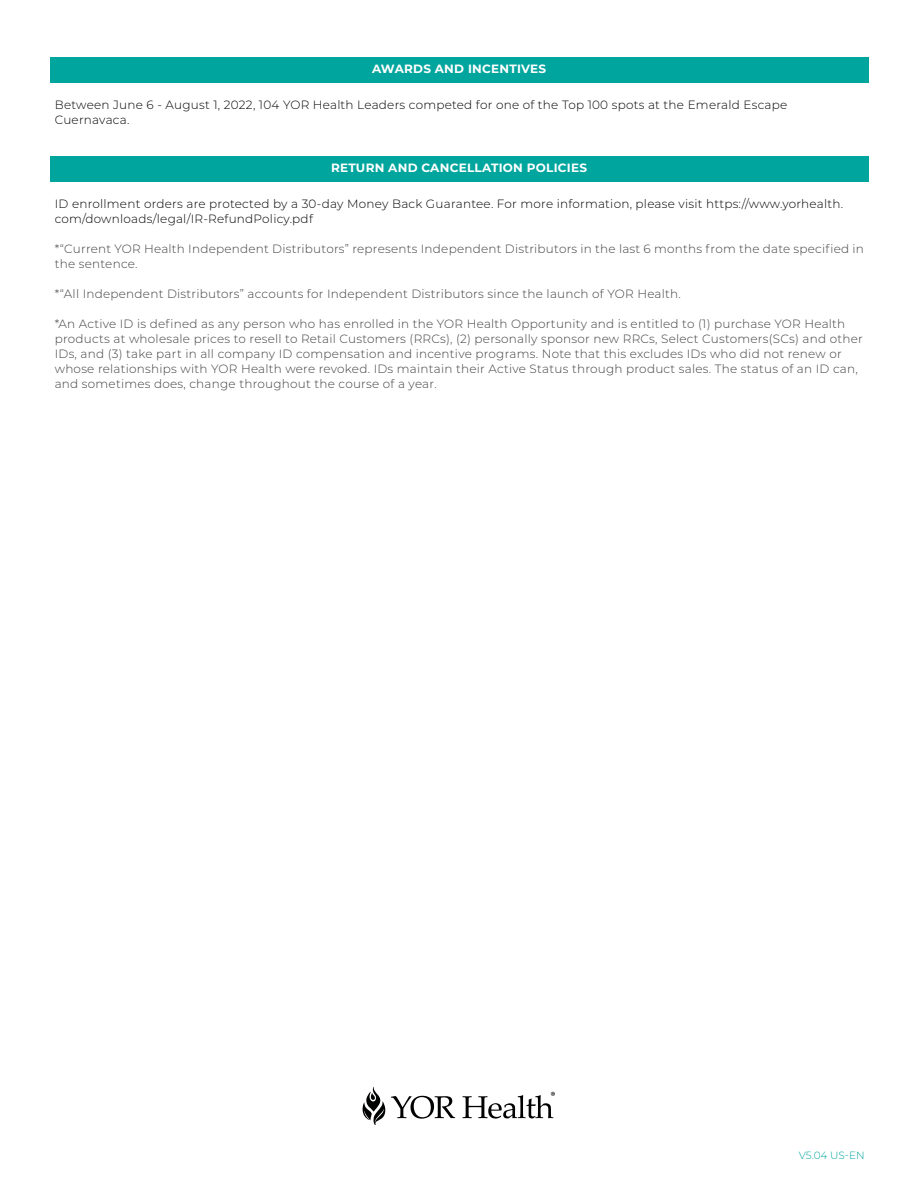
<style>
.page{position:relative;width:918px;height:1188px;background:#fff}
.page>*{position:absolute;margin:0;border:0;box-sizing:border-box;transform-origin:0 0}
.t1{font:300 12px/15px "Montserrat";letter-spacing:.02em;color:#414042}
.t2{font:300 12px/15px "Montserrat";letter-spacing:.02em;color:#000}
.t3{font:700 12px "Montserrat";letter-spacing:.02em;color:#fff}
.t4{font:300 10.5px "Montserrat";color:#00a59e}
</style>
<div class="page">
<svg style="left:463px;top:1092px;width:92px;height:27px"></svg>
<svg style="left:362px;top:1087px;width:93px;height:38px"></svg>
<div style="left:50px;top:57px;width:818px;height:25px;background:#00a59e"></div>
<div style="left:50px;top:156px;width:818px;height:25px;background:#00a59e"></div>
<p class="t3" style="left:372px;top:60px;width:176px">AWARDS AND INCENTIVES</p>
<p class="t2" style="left:55px;top:97px;width:734px">Between June 6 - August 1, 2022, 104 YOR Health Leaders competed for one of the Top 100 spots at the Emerald Escape<br>Cuernavaca.</p>
<p class="t3" style="left:331px;top:159px;width:257px">RETURN AND CANCELLATION POLICIES</p>
<p class="t2" style="left:55px;top:196px;width:790px">ID enrollment orders are protected by a 30-day Money Back Guarantee. For more information, please visit https://www.yorhealth. com/downloads/legal/IR-RefundPolicy.pdf</p>
<p class="t1" style="left:55px;top:241px;width:811px">*“Current YOR Health Independent Distributors” represents Independent Distributors in the last 6 months from the date specified in the sentence.</p>
<p class="t1" style="left:55px;top:286px;width:628px">*“All Independent Distributors” accounts for Independent Distributors since the launch of YOR Health.</p>
<p class="t1" style="left:55px;top:316px;width:810px">*An Active ID is defined as any person who has enrolled in the YOR Health Opportunity and is entitled to (1) purchase YOR Health products at wholesale prices to resell to Retail Customers (RRCs), (2) personally sponsor new RRCs, Select Customers(SCs) and other IDs, and (3) take part in all company ID compensation and incentive programs. Note that this excludes IDs who did not renew or whose relationships with YOR Health were revoked. IDs maintain their Active Status through product sales. The status of an ID can, and sometimes does, change throughout the course of a year.</p>
<p class="t4" style="left:799px;top:1148px;width:67px">V5.04 US-EN</p>
</div>
